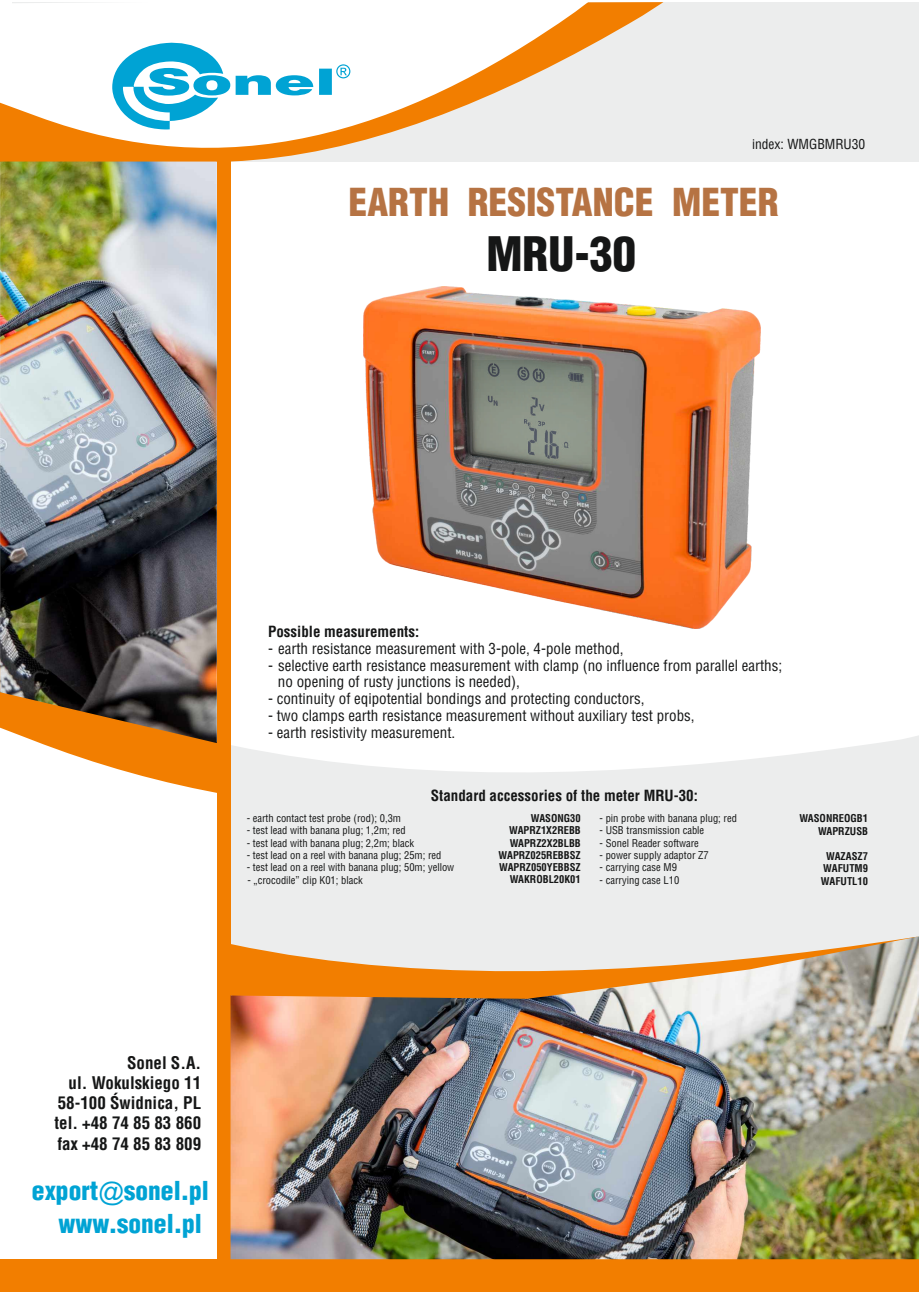
<style>
.page{position:relative;width:919px;height:1293px;background:#fff}
.page>*{position:absolute;margin:0;border:0;box-sizing:border-box;transform-origin:0 0}
.t1{font:900 46.35px "Switzerland Cond";color:#151616}
.t2{font:900 37.5px "Switzerland Cond";color:#b67343}
.t3{font:900 25.5px "Switzerland Cond";color:#00a3d4}
.t4{font:700 16.95px/20.2px "Switzerland Condensed";color:#151616;text-align:right}
.t5{font:15px/16.6px "Switzerland Condensed";color:#151616}
.t6{font:700 15px "Switzerland Condensed";color:#151616}
.t7{font:13.5px "Switzerland Condensed";color:#151616}
.t8{font:10.5px "Switzerland Condensed";color:#151616}
.t9{font:700 10.5px/12.3px "Switzerland Condensed";color:#151616;text-align:right}
.s1{font-family:"Arial";font-weight:400}
</style>
<div class="page">
<svg style="left:230px;top:735px;width:688px;height:201px;background:#eeefee"></svg>
<div style="left:217px;top:136px;width:13px;height:1142px;background:#f27e00"></div>
<svg style="left:40px;top:743px;width:177px;height:50px"></svg>
<div style="left:13px;top:2px;width:905px;height:159px;background:#eceded"></div>
<svg style="left:593px;top:2px;width:70px;height:42px"></svg>
<svg style="left:0;top:2px;width:593px;height:183px;fill:#fff"></svg>
<svg style="left:112px;top:41px;width:238px;height:88px;background:#ace1f0"></svg>
<div style="left:0;top:1259px;width:918px;height:33px;background:#f27e00"></div>
<img style="left:0;top:161px;width:217px;height:582px">
<img style="left:230px;top:936px;width:688px;height:323px">
<img style="left:364px;top:286px;width:396px;height:343px">
<img style="left:472px;top:360px;width:119px;height:103px">
<p class="t7" style="left:752px;top:138px;width:115px">index: WMGBMRU30</p>
<h2 class="t2" style="left:348px;top:185px;width:431px">EARTH RESISTANCE METER</h2>
<h1 class="t1" style="left:486px;top:233px;width:151px">MRU-30</h1>
<h3 class="t6" style="left:268px;top:625px;width:153px">Possible measurements:</h3>
<h3 class="t5" style="left:268px;top:641px;width:357px">- earth resistance measurement with 3-pole, 4-pole method,</h3>
<h3 class="t5" style="left:278px;top:658px;width:505px;text-indent:-10px">- selective earth resistance measurement with clamp (no influence from parallel earths; no opening of rusty junctions is needed),</h3>
<h3 class="t5" style="left:268px;top:691px;width:378px">- continuity of eqipotential bondings and protecting conductors,</h3>
<h3 class="t5" style="left:268px;top:708px;width:428px">- two clamps earth resistance measurement without auxiliary test probs,</h3>
<h3 class="t5" style="left:268px;top:725px;width:189px">- earth resistivity measurement.</h3>
<h3 class="t6" style="left:431px;top:789px;width:268px">Standard accessories of the meter MRU-30:</h3>
<p class="t8" style="left:247px;top:814px;width:156px">- earth contact test probe (rod); 0,3m</p>
<p class="t8" style="left:247px;top:826px;width:161px">- test lead with banana plug; 1,2m; red</p>
<p class="t8" style="left:247px;top:838px;width:169px">- test lead with banana plug; 2,2m; black</p>
<p class="t8" style="left:247px;top:851px;width:196px">- test lead on a reel with banana plug; 25m; red</p>
<p class="t8" style="left:247px;top:863px;width:209px">- test lead on a reel with banana plug; 50m; yellow</p>
<p class="t8" style="left:247px;top:875px;width:117px">- „crocodile” clip K01; black</p>
<p class="t9" style="left:498px;top:813px;width:84px">WASONG30<br>WAPRZ1X2REBB<br>WAPRZ2X2BLBB<br>WAPRZ025REBBSZ<br>WAPRZ050YEBBSZ<br>WAKROBL20K01</p>
<p class="t9" style="left:799px;top:813px;width:70px">WASONREOGB1<br>WAPRZUSB</p>
<p class="t8" style="left:599px;top:814px;width:139px">- pin probe with banana plug; red</p>
<p class="t8" style="left:599px;top:826px;width:106px">- USB transmission cable</p>
<p class="t8" style="left:599px;top:838px;width:101px">- Sonel Reader software</p>
<p class="t8" style="left:599px;top:851px;width:110px">- power supply adaptor Z7</p>
<p class="t8" style="left:599px;top:863px;width:79px">- carrying case M9</p>
<p class="t8" style="left:599px;top:875px;width:81px">- carrying case L10</p>
<p class="t9" style="left:820px;top:850px;width:49px;text-align:center">WAZASZ7<br>WAFUTM9<br>WAFUTL10</p>
<h3 class="t4" style="left:55px;top:1053px;width:148px">Sonel S.A.<br>ul. Wokulskiego 11<br>58-100 Świdnica, PL tel. +48 74 85 83 860 fax +48 74 85 83 809</h3>
<h3 class="t3" style="left:32px;top:1179px;width:178px">export<span class="s1">@</span>sonel.pl</h3>
<h3 class="t3" style="left:58px;top:1212px;width:145px">www.sonel.pl</h3>
</div>
